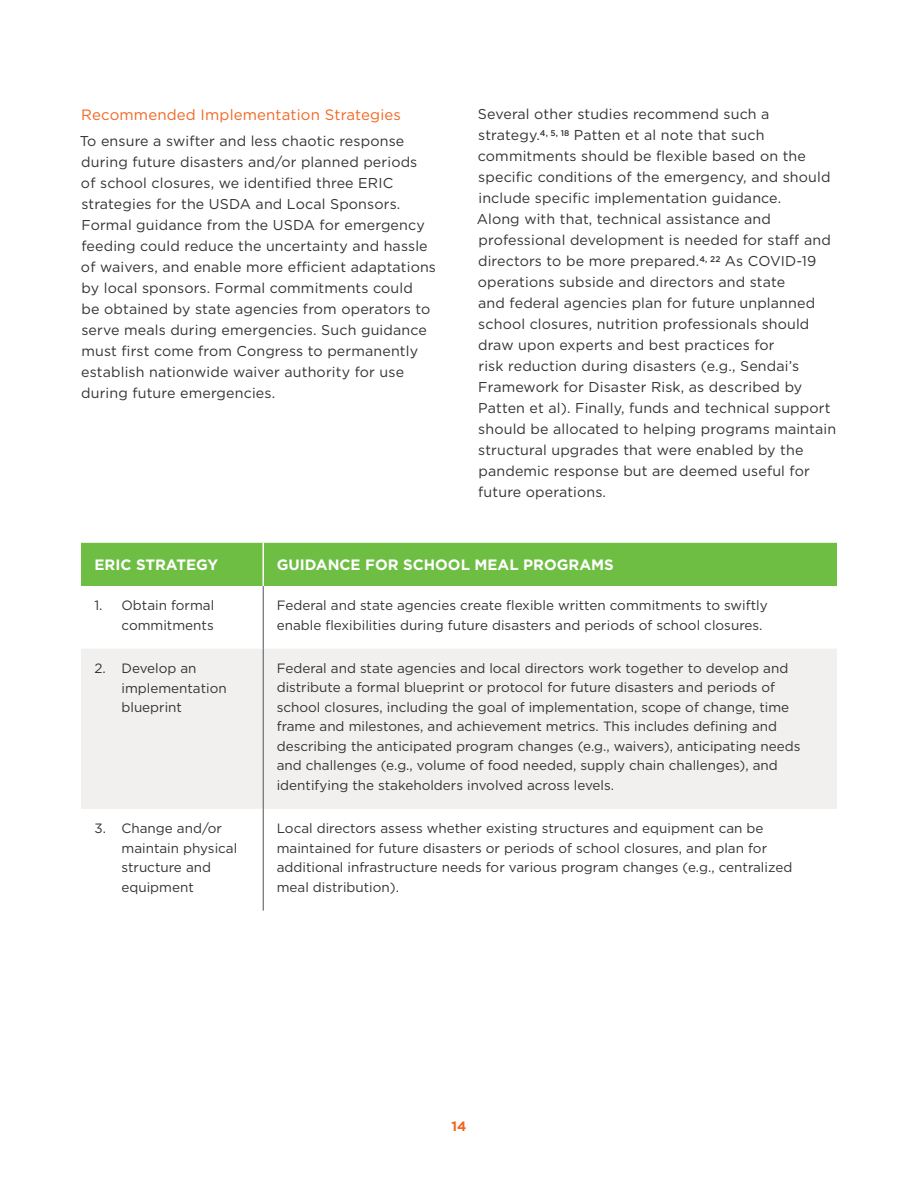
<style>
.page{position:relative;width:918px;height:1188px;background:#fff}
.page>*{position:absolute;margin:0;border:0;box-sizing:border-box;transform-origin:0 0}
.t1{font:700 15px "Gotham";color:#fff}
.t2{font:15px "Gotham";letter-spacing:.01em;color:#f26722}
.t3{font:14.25px/21px "Gotham";letter-spacing:.01em;color:#333334}
.t4{font:13.5px/19.5px "Gotham";color:#333334}
.t5{font:700 13.5px "Gotham";color:#f26722}
</style>
<div class="page">
<div style="left:81px;top:543px;width:756px;height:43px;background:#6fbe44"></div>
<div style="left:81px;top:649px;width:756px;height:160px;background:#f2f0ee"></div>
<hr style="left:262px;top:543px;width:2px;height:43px;background:#fff">
<hr style="left:263px;top:586px;width:1px;height:63px;background:#646568">
<hr style="left:263px;top:649px;width:1px;height:160px;background:#646568">
<hr style="left:263px;top:809px;width:1px;height:102px;background:#646568">
<p class="t2" style="left:81px;top:105px;width:321px">Recommended Implementation Strategies</p>
<p class="t3" style="left:80px;top:131px;width:358px">To ensure a swifter and less chaotic response during future disasters and/or planned periods<br>of school closures, we identified three ERIC strategies for the USDA and Local Sponsors.<br>Formal guidance from the USDA for emergency feeding could reduce the uncertainty and hassle of waivers, and enable more efficient adaptations by local sponsors. Formal commitments could<br>be obtained by state agencies from operators to serve meals during emergencies. Such guidance must first come from Congress to permanently establish nationwide waiver authority for use during future emergencies.</p>
<p class="t3" style="left:477px;top:104px;width:361px">Several other studies recommend such a strategy.<sup>4,</sup> <sup>5,</sup> <sup>18</sup> Patten et al note that such commitments should be flexible based on the specific conditions of the emergency, and should include specific implementation guidance.<br>Along with that, technical assistance and professional development is needed for staff and directors to be more prepared.<sup>4,</sup> <sup>22</sup> As COVID-19 operations subside and directors and state<br>and federal agencies plan for future unplanned school closures, nutrition professionals should draw upon experts and best practices for<br>risk reduction during disasters (e.g., Sendai’s Framework for Disaster Risk, as described by Patten et al). Finally, funds and technical support should be allocated to helping programs maintain structural upgrades that were enabled by the pandemic response but are deemed useful for future operations.</p>
<p class="t1" style="left:94px;top:555px;width:125px">ERIC STRATEGY</p>
<p class="t1" style="left:277px;top:555px;width:339px">GUIDANCE FOR SCHOOL MEAL PROGRAMS</p>
<p class="t4" style="left:94px;top:596px;width:121px;text-align:right">1. Obtain formal commitments</p>
<p class="t4" style="left:277px;top:596px;width:493px">Federal and state agencies create flexible written commitments to swiftly enable flexibilities during future disasters and periods of school closures.</p>
<p class="t4" style="left:122px;top:658px;width:107px;text-indent:-27px">2. Develop an implementation blueprint</p>
<p class="t4" style="left:277px;top:658px;width:525px">Federal and state agencies and local directors work together to develop and distribute a formal blueprint or protocol for future disasters and periods of school closures, including the goal of implementation, scope of change, time frame and milestones, and achievement metrics. This includes defining and describing the anticipated program changes (e.g., waivers), anticipating needs and challenges (e.g., volume of food needed, supply chain challenges), and identifying the stakeholders involved across levels.</p>
<p class="t4" style="left:122px;top:818px;width:117px;text-indent:-27px">3. Change and/or maintain physical structure and equipment</p>
<p class="t4" style="left:277px;top:818px;width:517px">Local directors assess whether existing structures and equipment can be maintained for future disasters or periods of school closures, and plan for additional infrastructure needs for various program changes (e.g., centralized meal distribution).</p>
<p class="t5" style="left:452px;top:1118px;width:16px">14</p>
</div>
